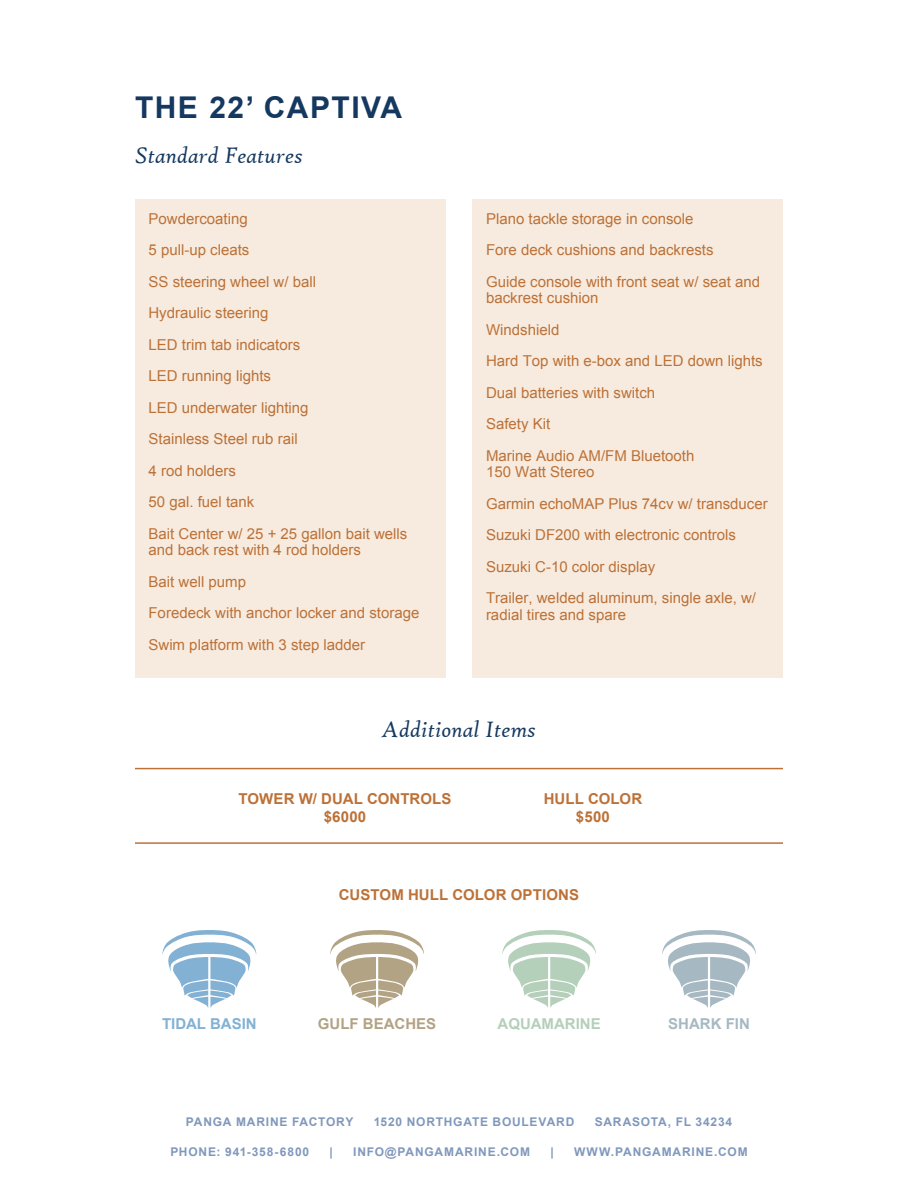
<style>
.page{position:relative;width:918px;height:1188px;background:#fff}
.page>*{position:absolute;margin:0;border:0;box-sizing:border-box;transform-origin:0 0}
.t1{font:700 30px "Arial";letter-spacing:.05em;color:#14385f}
.t2{font:italic 24px "High Tower Text";color:#14385f}
.t3{font:15px/31.5px "Arial";color:#bc7137}
.t4{font:700 15px/18px "Arial";letter-spacing:.005em;color:#bc7137;text-align:center}
.t5{font:700 15px "Arial";color:#b2a384}
.t6{font:700 15px "Arial";color:#82b1d3}
.t7{font:700 15px "Arial";color:#b4cfba}
.t8{font:700 15px "Arial";color:#a6b9c2}
.t9{font:700 12px "Arial";letter-spacing:.065em;color:#8098bc}
</style>
<div class="page">
<svg style="left:162px;top:930px;width:94px;height:78px"></svg>
<svg style="left:330px;top:930px;width:94px;height:78px"></svg>
<svg style="left:502px;top:930px;width:94px;height:78px"></svg>
<svg style="left:662px;top:930px;width:94px;height:78px"></svg>
<hr style="left:135px;top:842px;width:648px;height:2px;background:#bc7137">
<hr style="left:135px;top:768px;width:648px;height:1px;background:#bc7137">
<div style="left:135px;top:199px;width:311px;height:479px;background:#f7ebdf"></div>
<div style="left:472px;top:199px;width:311px;height:479px;background:#f7ebdf"></div>
<h1 class="t1" style="left:135px;top:86px;width:269px">THE 22’ CAPTIVA</h1>
<h2 class="t2" style="left:135px;top:141px;width:170px">Standard Features</h2>
<p class="t3" style="left:148px;top:202px;width:260px">Powdercoating<br>5 pull-up cleats<br>SS steering wheel w/ ball<br>Hydraulic steering<br>LED trim tab indicators<br>LED running lights<br>LED underwater lighting<br>Stainless Steel rub rail<br>4 rod holders<br>50 gal. fuel tank<br>Bait Center w/ 25 + 25 gallon bait wells</p>
<p class="t3" style="left:148px;top:534px;width:272px">and back rest with 4 rod holders<br>Bait well pump<br>Foredeck with anchor locker and storage<br>Swim platform with 3 step ladder</p>
<p class="t3" style="left:486px;top:202px;width:276px">Plano tackle storage in console<br>Fore deck cushions and backrests<br>Guide console with front seat w/ seat and</p>
<p class="t3" style="left:486px;top:282px;width:278px">backrest cushion<br>Windshield<br>Hard Top with e-box and LED down lights<br>Dual batteries with switch<br>Safety Kit<br>Marine Audio AM/FM Bluetooth</p>
<p class="t3" style="left:486px;top:456px;width:283px">150 Watt Stereo<br>Garmin echoMAP Plus 74cv w/ transducer<br>Suzuki DF200 with electronic controls<br>Suzuki C-10 color display<br>Trailer, welded aluminum, single axle, w/</p>
<p class="t3" style="left:486px;top:598px;width:142px">radial tires and spare</p>
<h2 class="t2" style="left:382px;top:716px;width:156px">Additional Items</h2>
<p class="t4" style="left:239px;top:790px;width:214px">TOWER W/ DUAL CONTROLS $6000</p>
<p class="t4" style="left:544px;top:790px;width:100px">HULL COLOR $500</p>
<p class="t4" style="left:339px;top:886px;width:242px">CUSTOM HULL COLOR OPTIONS</p>
<p class="t6" style="left:162px;top:1013px;width:96px">TIDAL BASIN</p>
<p class="t5" style="left:318px;top:1013px;width:120px">GULF BEACHES</p>
<p class="t7" style="left:498px;top:1013px;width:105px">AQUAMARINE</p>
<p class="t8" style="left:668px;top:1013px;width:83px">SHARK FIN</p>
<p class="t9" style="left:186px;top:1114px;width:169px">PANGA MARINE FACTORY</p>
<p class="t9" style="left:374px;top:1114px;width:202px">1520 NORTHGATE BOULEVARD</p>
<p class="t9" style="left:595px;top:1114px;width:139px">SARASOTA, FL 34234</p>
<p class="t9" style="left:170px;top:1144px;width:140px">PHONE: 941-358-6800</p>
<p class="t9" style="left:330px;top:1144px;width:5px">|</p>
<p class="t9" style="left:353px;top:1144px;width:178px">INFO@PANGAMARINE.COM</p>
<p class="t9" style="left:550px;top:1144px;width:5px">|</p>
<p class="t9" style="left:574px;top:1144px;width:175px">WWW.PANGAMARINE.COM</p>
</div>
